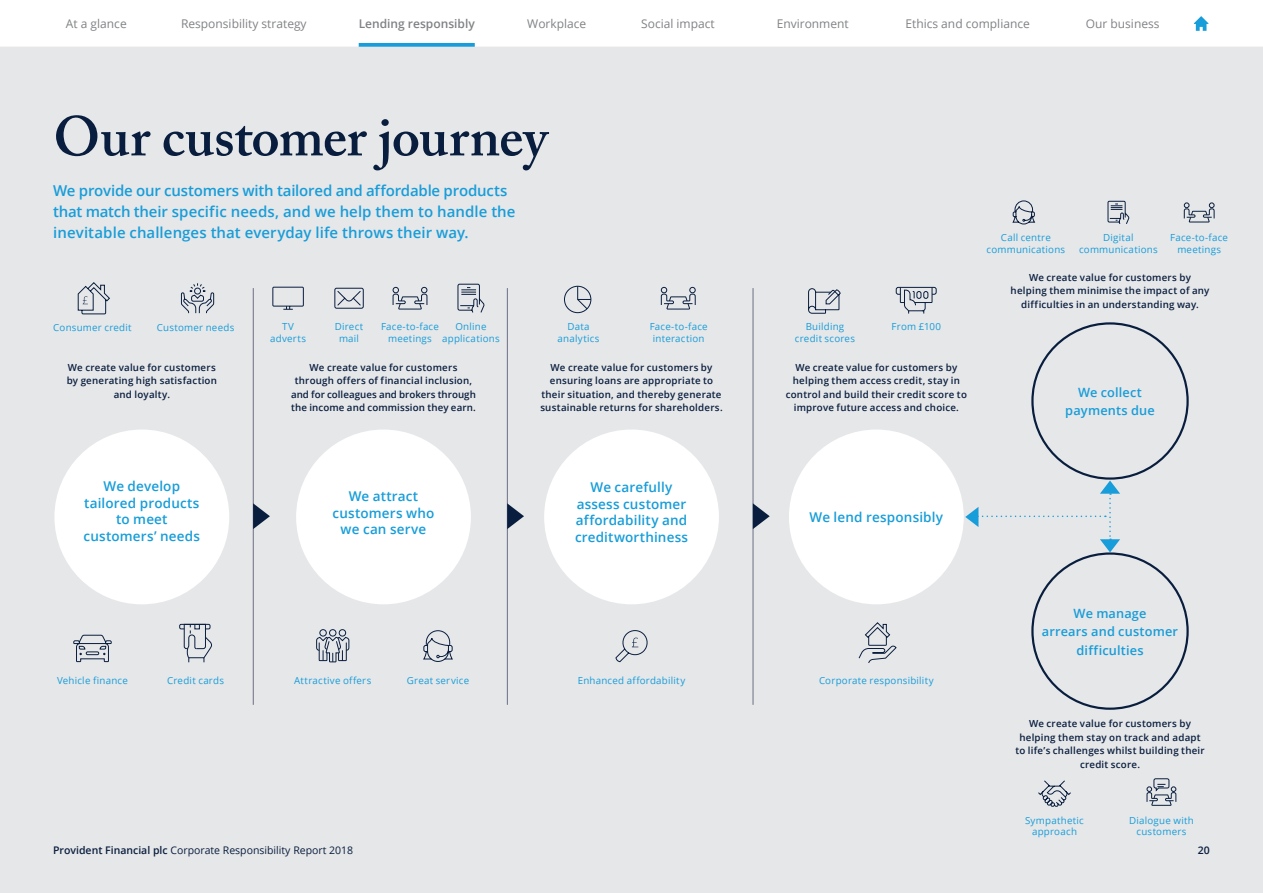
<style>
.page{position:relative;width:1263px;height:893px;background:#fff}
.page>*{position:absolute;margin:0;border:0;box-sizing:border-box;transform-origin:0 0}
.Main_Heading{font:600 55.5px "Adobe Caslon Pro";letter-spacing:-.01em;color:#091e3e}
.Intro_Text{font:600 15px/21px "Open Sans";color:#179dd9}
.t1{font:600 13.5px/16.5px "Open Sans";letter-spacing:.01em;color:#179dd9;text-align:center}
.t2{font:600 12.75px "Open Sans";letter-spacing:.015em;color:#179dd9}
.t3{font:12px "Open Sans";color:#808285}
.t4{font:600 12px "Open Sans";color:#808285}
.t5{font:10.5px "Open Sans";color:#091e3e}
.t6{font:600 10.5px "Open Sans";color:#091e3e}
.t7{font:600 9.75px/13.5px "Open Sans";letter-spacing:.02em;color:#091e3e;text-align:center}
.t8{font:9.75px "Open Sans";letter-spacing:.025em;color:#179dd9}
.s1{font-weight:600}
</style>
<div class="page">
<div style="left:0;top:47px;width:1263px;height:846px;background:#e6e7e9"></div>
<hr style="left:253px;top:288px;width:1px;height:417px;background:#6c6e84">
<svg style="left:253px;top:503px;width:17px;height:26px"></svg>
<hr style="left:507px;top:288px;width:1px;height:417px;background:#6c6e84">
<svg style="left:507px;top:503px;width:17px;height:26px"></svg>
<hr style="left:753px;top:288px;width:1px;height:417px;background:#6c6e84">
<svg style="left:753px;top:503px;width:17px;height:26px"></svg>
<div style="left:54px;top:430px;width:175px;height:174px;background:#fff;border-radius:50%"></div>
<div style="left:296px;top:430px;width:175px;height:174px;background:#fff;border-radius:50%"></div>
<div style="left:544px;top:430px;width:175px;height:174px;background:#fff;border-radius:50%"></div>
<div style="left:789px;top:430px;width:175px;height:174px;background:#fff;border-radius:50%"></div>
<svg style="left:965px;top:480px;width:155px;height:72px"></svg>
<svg style="left:183px;top:623px;width:29px;height:40px"></svg>
<div style="left:179px;top:624px;width:31px;height:5px;border:1px solid #091e3e;border-radius:2px"></div>
<svg style="left:77px;top:282px;width:33px;height:33px"></svg>
<svg style="left:73px;top:634px;width:39px;height:28px"></svg>
<svg style="left:316px;top:629px;width:34px;height:34px"></svg>
<svg style="left:423px;top:630px;width:30px;height:32px"></svg>
<svg style="left:181px;top:283px;width:34px;height:31px"></svg>
<svg style="left:272px;top:286px;width:32px;height:24px"></svg>
<svg style="left:334px;top:287px;width:30px;height:22px"></svg>
<svg style="left:392px;top:286px;width:36px;height:24px"></svg>
<svg style="left:660px;top:286px;width:36px;height:24px"></svg>
<svg style="left:457px;top:283px;width:28px;height:30px"></svg>
<div style="left:564px;top:286px;width:27px;height:27px;border:1px solid #091e3e;border-radius:50%"></div>
<svg style="left:577px;top:285px;width:14px;height:25px"></svg>
<svg style="left:895px;top:286px;width:42px;height:26px"></svg>
<svg style="left:808px;top:288px;width:33px;height:26px"></svg>
<svg style="left:858px;top:622px;width:39px;height:41px"></svg>
<svg style="left:615px;top:630px;width:33px;height:33px"></svg>
<svg style="left:1012px;top:200px;width:23px;height:25px"></svg>
<svg style="left:1107px;top:200px;width:23px;height:24px"></svg>
<svg style="left:1183px;top:202px;width:32px;height:21px"></svg>
<svg style="left:1038px;top:780px;width:33px;height:27px"></svg>
<svg style="left:1146px;top:778px;width:31px;height:28px"></svg>
<div style="left:0;top:0;width:1263px;height:47px;background:#fff;border:2px solid #fff"></div>
<svg style="left:1194px;top:16px;width:14px;height:15px"></svg>
<svg style="left:359px;top:43px;width:116px;height:4px"></svg>
<p class="t3" style="left:66px;top:15px;width:62px">At a glance</p>
<p class="t3" style="left:181px;top:15px;width:127px">Responsibility strategy</p>
<p class="t4" style="left:359px;top:15px;width:118px">Lending responsibly</p>
<p class="t3" style="left:527px;top:15px;width:61px">Workplace</p>
<p class="t3" style="left:641px;top:15px;width:75px">Social impact</p>
<p class="t3" style="left:777px;top:15px;width:74px">Environment</p>
<p class="t3" style="left:905px;top:15px;width:126px">Ethics and compliance</p>
<p class="t3" style="left:1086px;top:15px;width:75px">Our business</p>
<p class="Main_Heading" style="left:53px;top:104px;width:496px">Our customer journey</p>
<p class="Intro_Text" style="left:53px;top:179px;width:464px">We provide our customers with tailored and affordable products that match their specific needs, and we help them to handle the inevitable challenges that everyday life throws their way.</p>
<p class="t8" style="left:1001px;top:231px;width:51px">Call centre</p>
<p class="t8" style="left:986px;top:243px;width:80px">communications</p>
<p class="t8" style="left:1103px;top:231px;width:32px">Digital</p>
<p class="t8" style="left:1079px;top:243px;width:80px">communications</p>
<p class="t8" style="left:1170px;top:231px;width:59px">Face-to-face</p>
<p class="t8" style="left:1177px;top:243px;width:45px">meetings</p>
<p class="t7" style="left:1010px;top:270px;width:200px">We create value for customers by helping them minimise the impact of any difficulties in an understanding way.</p>
<p class="t8" style="left:53px;top:321px;width:80px">Consumer credit</p>
<p class="t8" style="left:282px;top:320px;width:13px">TV</p>
<p class="t8" style="left:270px;top:332px;width:37px">adverts</p>
<p class="t8" style="left:157px;top:321px;width:79px">Customer needs</p>
<p class="t8" style="left:335px;top:320px;width:30px">Direct</p>
<p class="t8" style="left:339px;top:332px;width:22px">mail</p>
<p class="t8" style="left:381px;top:320px;width:59px">Face-to-face</p>
<p class="t8" style="left:388px;top:332px;width:45px">meetings</p>
<p class="t8" style="left:455px;top:320px;width:33px">Online</p>
<p class="t8" style="left:442px;top:332px;width:59px">applications</p>
<p class="t8" style="left:567px;top:320px;width:24px">Data</p>
<p class="t8" style="left:557px;top:332px;width:43px">analytics</p>
<p class="t8" style="left:650px;top:320px;width:59px">Face-to-face</p>
<p class="t8" style="left:653px;top:332px;width:53px">interaction</p>
<p class="t8" style="left:806px;top:320px;width:40px">Building</p>
<p class="t8" style="left:891px;top:320px;width:51px">From £100</p>
<p class="t8" style="left:795px;top:332px;width:62px">credit scores</p>
<p class="t7" style="left:67px;top:360px;width:152px">We create value for customers by generating high satisfaction and loyalty.</p>
<p class="t7" style="left:291px;top:360px;width:186px">We create value for customers through offers of financial inclusion, and for colleagues and brokers through the income and commission they earn.</p>
<p class="t7" style="left:540px;top:360px;width:184px">We create value for customers by ensuring loans are appropriate to their situation, and thereby generate sustainable returns for shareholders.</p>
<p class="t7" style="left:786px;top:360px;width:183px">We create value for customers by helping them access credit, stay in control and build their credit score to improve future access and choice.</p>
<p class="t2" style="left:1078px;top:383px;width:65px">We collect</p>
<p class="t2" style="left:1065px;top:402px;width:91px">payments due</p>
<p class="t1" style="left:84px;top:478px;width:118px">We develop tailored products to meet customers’ needs</p>
<p class="t1" style="left:333px;top:488px;width:103px">We attract customers who we can serve</p>
<p class="t1" style="left:575px;top:479px;width:115px">We carefully assess customer affordability and creditworthiness</p>
<p class="t1" style="left:809px;top:508px;width:135px">We lend responsibly</p>
<p class="t2" style="left:1073px;top:604px;width:74px">We manage</p>
<p class="t2" style="left:1042px;top:623px;width:138px">arrears and customer</p>
<p class="t2" style="left:1076px;top:642px;width:69px">difficulties</p>
<p class="t8" style="left:57px;top:674px;width:72px">Vehicle finance</p>
<p class="t8" style="left:294px;top:674px;width:79px">Attractive offers</p>
<p class="t8" style="left:167px;top:674px;width:58px">Credit cards</p>
<p class="t8" style="left:407px;top:674px;width:64px">Great service</p>
<p class="t8" style="left:578px;top:674px;width:109px">Enhanced affordability</p>
<p class="t8" style="left:819px;top:674px;width:116px">Corporate responsibility</p>
<p class="t7" style="left:1015px;top:717px;width:191px">We create value for customers by helping them stay on track and adapt to life’s challenges whilst building their credit score.</p>
<p class="t8" style="left:1025px;top:813px;width:60px">Sympathetic</p>
<p class="t8" style="left:1032px;top:825px;width:46px">approach</p>
<p class="t8" style="left:1129px;top:813px;width:66px">Dialogue with</p>
<p class="t8" style="left:1136px;top:825px;width:51px">customers</p>
<p class="t5" style="left:53px;top:843px;width:302px"><span class="s1">Provident Financial plc</span> Corporate Responsibility Report 2018</p>
<p class="t6" style="left:1198px;top:843px;width:13px">20</p>
</div>
